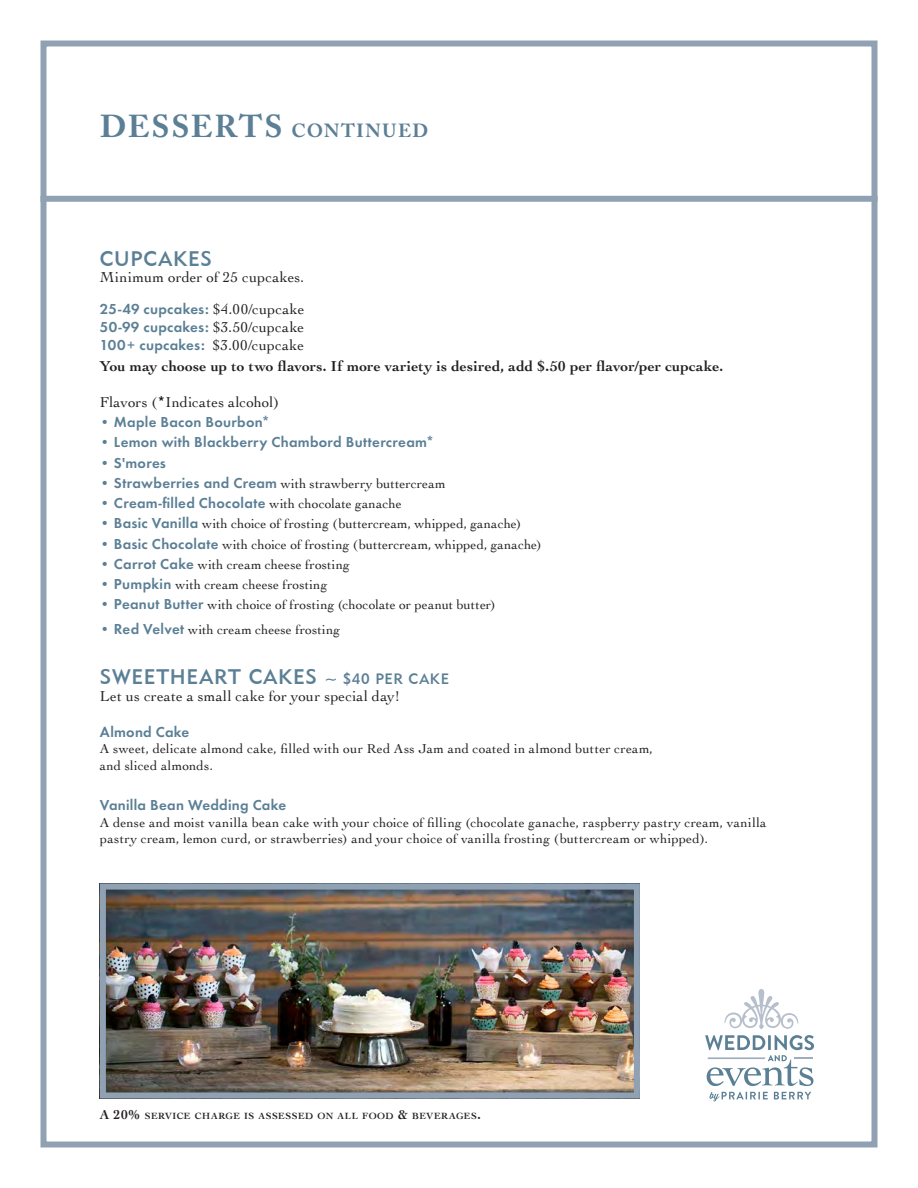
<style>
.page{position:relative;width:918px;height:1188px;background:#fff}
.page>*{position:absolute;margin:0;border:0;box-sizing:border-box;transform-origin:0 0}
.t1{font:21px "Geometric 415 BT Medium A";letter-spacing:.04em;color:#5b7f95}
.t2{font:700 18.9px "Adobe Caslon Pro";letter-spacing:.075em;color:#5b7f95}
.t3{font:600 15px "Futura T";letter-spacing:.02em;color:#5b7f95}
.t4{font:15px "Cochin";letter-spacing:.015em;color:#231f20}
.t5{font:700 15px "Cochin";letter-spacing:.01em;color:#231f20}
.t6{font:13.5px/16.5px "Cochin";letter-spacing:.015em;color:#231f20}
.t7{font:700 9.45px "Cochin";letter-spacing:.05em;color:#231f20}
.s1{font-size:31.5px}
.s2{font-family:"Cochin";font-weight:400;color:#231f20}
.s3{font-family:"Futura T";color:#040503}
.s4{font-family:"Futura T";font-weight:600;font-size:15px;color:#5b7f95}
.s5{font-family:"Cochin";font-weight:400;font-size:13.5px;color:#231f20}
.s6{font-size:15px}
.s7{font-size:13.5px}
</style>
<div class="page">
<div style="left:40px;top:40px;width:838px;height:1108px;border:6px solid #90a1b3"></div>
<svg style="left:725px;top:989px;width:73px;height:40px"></svg>
<svg style="left:774px;top:1092px;width:37px;height:7px"></svg>
<svg style="left:709px;top:1092px;width:59px;height:9px"></svg>
<svg style="left:705px;top:1035px;width:109px;height:51px"></svg>
<div style="left:40px;top:196px;width:838px;height:6px;background:#90a1b3"></div>
<img style="left:107px;top:891px;width:526px;height:200px">
<div style="left:100px;top:884px;width:540px;height:214px;border:6px solid #90a1b3"></div>
<p class="t2" style="left:100px;top:119px;width:330px"><span class="s1">DESSERTS</span> CONTINUED</p>
<p class="t1" style="left:100px;top:246px;width:113px">CUPCAKES</p>
<p class="t4" style="left:100px;top:267px;width:206px">Minimum order of 25 cupcakes.</p>
<p class="t3" style="left:100px;top:300px;width:206px">25-49 cupcakes: <span class="s2">$4.00/cupcake</span></p>
<p class="t3" style="left:100px;top:318px;width:206px">50-99 cupcakes: <span class="s2">$3.50/cupcake</span></p>
<p class="t3" style="left:100px;top:336px;width:206px">100+ cupcakes: <span class="s2">$3.00/cupcake</span></p>
<p class="t5" style="left:100px;top:356px;width:625px">You may choose up to two flavors. If more variety is desired, add $.50 per flavor/per cupcake.</p>
<p class="t4" style="left:100px;top:392px;width:181px">Flavors (<span class="s3">*</span>Indicates alcohol)</p>
<p class="t3" style="left:100px;top:413px;width:172px">• Maple Bacon Bourbon*</p>
<p class="t3" style="left:100px;top:433px;width:336px">• Lemon with Blackberry Chambord Buttercream*</p>
<p class="t3" style="left:100px;top:454px;width:68px">• S'mores</p>
<p class="t6" style="left:100px;top:475px;width:347px"><span class="s4">• Strawberries and Cream</span> with strawberry buttercream</p>
<p class="t3" style="left:100px;top:494px;width:303px">• Cream-filled Chocolate <span class="s5">with chocolate ganache</span></p>
<p class="t6" style="left:100px;top:515px;width:423px"><span class="s4">• Basic Vanilla</span> with choice of frosting (buttercream, whipped, ganache)</p>
<p class="t6" style="left:100px;top:535px;width:443px"><span class="s4">• Basic Chocolate</span> with choice of frosting (buttercream, whipped, ganache)</p>
<p class="t6" style="left:100px;top:556px;width:252px"><span class="s4">• Carrot Cake</span> with cream cheese frosting</p>
<p class="t6" style="left:100px;top:576px;width:229px"><span class="s4">• Pumpkin</span> with cream cheese frosting</p>
<p class="t6" style="left:100px;top:596px;width:397px"><span class="s4">• Peanut Butter</span> with choice of frosting (chocolate or peanut butter)</p>
<p class="t6" style="left:100px;top:621px;width:242px"><span class="s4">• Red Velvet</span> with cream cheese frosting</p>
<p class="t1" style="left:100px;top:664px;width:351px">SWEETHEART CAKES <span class="s6">~ $40 PER CAKE</span></p>
<p class="t4" style="left:100px;top:686px;width:302px">Let us create a small cake for your special day!</p>
<p class="t3" style="left:100px;top:723px;width:91px">Almond Cake</p>
<p class="t6" style="left:100px;top:740px;width:555px">A sweet, delicate almond cake, filled with our Red Ass Jam and coated in almond butter cream, and sliced almonds.</p>
<p class="t3" style="left:100px;top:797px;width:188px">Vanilla Bean Wedding Cake</p>
<p class="t6" style="left:100px;top:814px;width:668px">A dense and moist vanilla bean cake with your choice of filling (chocolate ganache, raspberry pastry cream, vanilla pastry cream, lemon curd, or strawberries) and your choice of vanilla frosting (buttercream or whipped).</p>
<p class="t7" style="left:100px;top:1110px;width:383px"><span class="s7">A 20%</span> SERVICE CHARGE IS ASSESSED ON ALL FOOD <span class="s7">&amp;</span> BEVERAGES<span class="s7">.</span></p>
</div>
